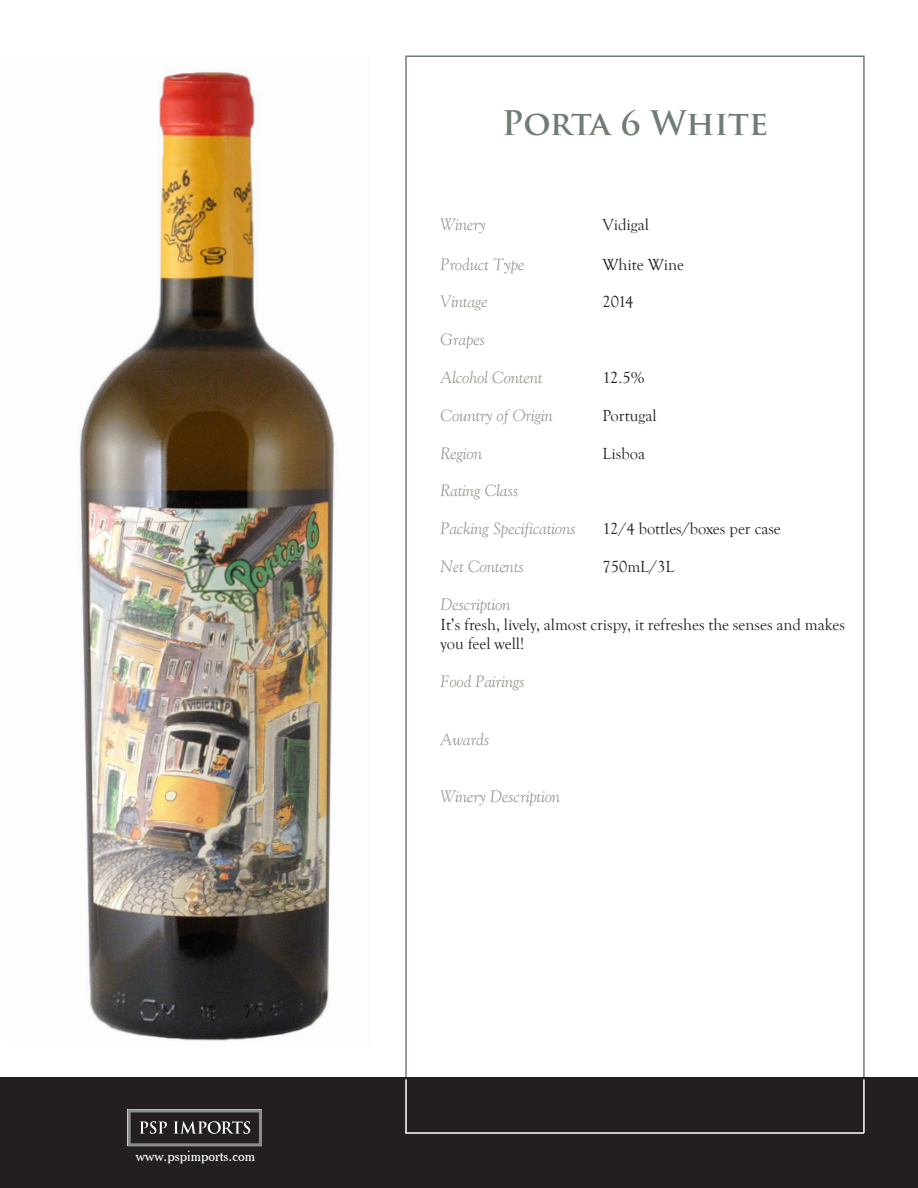
<style>
.page{position:relative;width:918px;height:1188px;background:#fff}
.page>*{position:absolute;margin:0;border:0;box-sizing:border-box;transform-origin:0 0}
.t1{font:700 33px "Trajan Pro";color:#6e7e73}
.t2{font:16.5px "Goudy Old Style Italic BT";color:#a09d96}
.t3{font:16.5px/19.8px "Goudy Old Style T";color:#231f20}
.t4{font:15px "Cheltenham BT";color:#fff}
</style>
<div class="page">
<div style="left:405px;top:56px;width:460px;height:1027px;background:#fff;border:2px solid #6e7e73"></div>
<div style="left:0;top:1078px;width:918px;height:110px;background:#231f20"></div>
<hr style="left:405px;top:1079px;width:2px;height:54px;background:#fff">
<hr style="left:863px;top:1079px;width:2px;height:54px;background:#fff">
<hr style="left:405px;top:1132px;width:459px;height:2px;background:#fff">
<svg style="left:128px;top:1109px;width:134px;height:37px"></svg>
<img style="left:79px;top:71px;width:256px;height:970px">
<p class="t4" style="left:136px;top:1147px;width:121px">www.pspimports.com</p>
<p class="t1" style="left:502px;top:102px;width:268px">Porta 6 White</p>
<p class="t2" style="left:441px;top:214px;width:47px">Winery</p>
<p class="t3" style="left:603px;top:215px;width:48px">Vidigal</p>
<p class="t2" style="left:441px;top:254px;width:86px">Product Type</p>
<p class="t3" style="left:603px;top:255px;width:83px">White Wine</p>
<p class="t2" style="left:441px;top:292px;width:49px">Vintage</p>
<p class="t3" style="left:603px;top:293px;width:32px">2014</p>
<p class="t2" style="left:441px;top:329px;width:46px">Grapes</p>
<p class="t2" style="left:441px;top:367px;width:104px">Alcohol Content</p>
<p class="t3" style="left:603px;top:368px;width:44px">12.5%</p>
<p class="t2" style="left:441px;top:405px;width:114px">Country of Origin</p>
<p class="t3" style="left:603px;top:406px;width:55px">Portugal</p>
<p class="t2" style="left:441px;top:443px;width:43px">Region</p>
<p class="t3" style="left:603px;top:444px;width:44px">Lisboa</p>
<p class="t2" style="left:441px;top:481px;width:79px">Rating Class</p>
<p class="t2" style="left:441px;top:518px;width:137px">Packing Specifications</p>
<p class="t3" style="left:603px;top:519px;width:180px">12/4 bottles/boxes per case</p>
<p class="t2" style="left:441px;top:556px;width:85px">Net Contents</p>
<p class="t3" style="left:603px;top:557px;width:73px">750mL/3L</p>
<p class="t2" style="left:441px;top:594px;width:72px">Description</p>
<p class="t3" style="left:441px;top:615px;width:406px">It’s fresh, lively, almost crispy, it refreshes the senses and makes you feel well!</p>
<p class="t2" style="left:441px;top:671px;width:86px">Food Pairings</p>
<p class="t2" style="left:441px;top:729px;width:50px">Awards</p>
<p class="t2" style="left:441px;top:787px;width:121px">Winery Description</p>
</div>
